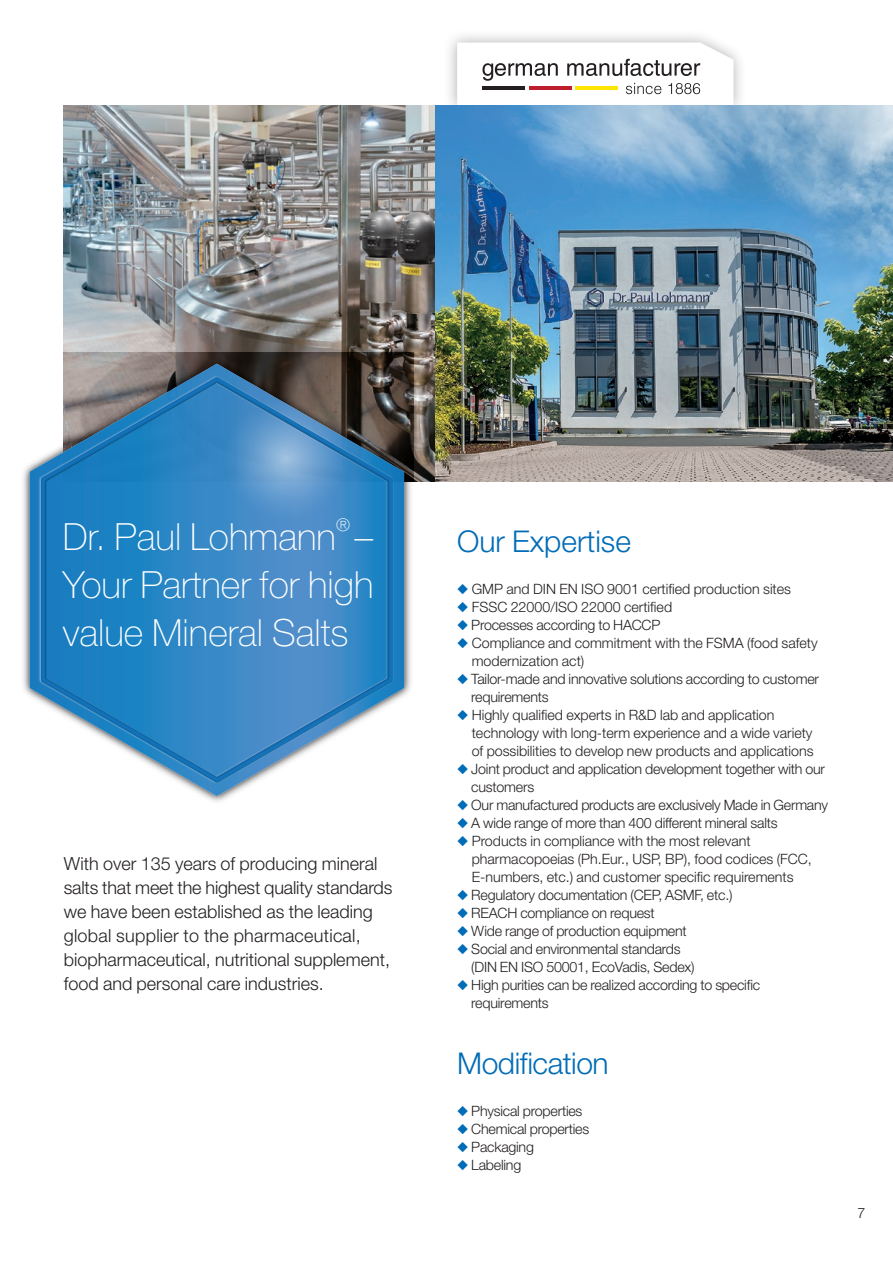
<style>
.page{position:relative;width:893px;height:1263px;background:#fff}
.page>*{position:absolute;margin:0;border:0;box-sizing:border-box;transform-origin:0 0}
.t1{font:100 37.5px/48px "Helvetica Neue LT Pro";color:#fff;text-align:justify}
.t2{font:300 30px "Helvetica Neue LT Pro";color:#006cb7}
.t3{font:300 18px/24px "Helvetica Neue LT Pro";color:#231f20}
.t4{font:100 17.55px "Helvetica Neue LT Pro";color:#fff}
.t5{font:300 14.25px/18px "Helvetica Neue LT Pro";letter-spacing:-.015em;color:#231f20}
.s1{color:#006cb7}
</style>
<div class="page">
<img style="left:64px;top:105px;width:372px;height:377px">
<img style="left:23px;top:352px;width:391px;height:450px">
<svg style="left:30px;top:364px;width:374px;height:432px"></svg>
<svg style="left:38px;top:374px;width:356px;height:411px"></svg>
<svg style="left:41px;top:377px;width:352px;height:406px;background:#4c8fc1"></svg>
<div style="left:443px;top:29px;width:304px;height:90px;background:#231f20;opacity:.35"></div>
<svg style="left:457px;top:43px;width:276px;height:62px"></svg>
<img style="left:436px;top:105px;width:457px;height:377px">
<h1 class="t1" style="left:63px;top:512px;width:275px">Dr. Paul Lohmann</h1>
<p class="t4" style="left:336px;top:514px;width:15px">®</p>
<h1 class="t1" style="left:63px;top:512px;width:312px;text-indent:292px">– Your Partner for high value Mineral Salts</h1>
<h2 class="t2" style="left:457px;top:523px;width:175px">Our Expertise</h2>
<p class="t5" style="left:457px;top:580px;width:335px"><span class="s1">◆</span> GMP and DIN EN ISO 9001 certified production sites</p>
<p class="t5" style="left:457px;top:598px;width:217px"><span class="s1">◆</span> FSSC 22000/ISO 22000 certified</p>
<p class="t5" style="left:457px;top:616px;width:205px"><span class="s1">◆</span> Processes according to HACCP</p>
<p class="t5" style="left:472px;top:634px;width:348px;text-indent:-15px"><span class="s1">◆</span> Compliance and commitment with the FSMA (food safety modernization act)</p>
<p class="t5" style="left:471px;top:670px;width:349px;text-indent:-14px"><span class="s1">◆</span> Tailor-made and innovative solutions according to customer requirements</p>
<p class="t5" style="left:472px;top:706px;width:343px;text-indent:-15px"><span class="s1">◆</span> Highly qualified experts in R&amp;D lab and application technology with long-term experience and a wide variety of possibilities to develop new products and applications</p>
<p class="t5" style="left:471px;top:760px;width:355px;text-indent:-14px"><span class="s1">◆</span> Joint product and application development together with our customers</p>
<p class="t5" style="left:457px;top:796px;width:372px"><span class="s1">◆</span> Our manufactured products are exclusively Made in Germany</p>
<p class="t5" style="left:457px;top:814px;width:322px"><span class="s1">◆</span> A wide range of more than 400 different mineral salts</p>
<p class="t5" style="left:472px;top:832px;width:342px;text-indent:-15px"><span class="s1">◆</span> Products in compliance with the most relevant pharmacopoeias (Ph.Eur., USP, BP), food codices (FCC,<br>E-numbers, etc.) and customer specific requirements</p>
<p class="t5" style="left:457px;top:886px;width:277px"><span class="s1">◆</span> Regulatory documentation (CEP, ASMF, etc.)</p>
<p class="t5" style="left:457px;top:904px;width:199px"><span class="s1">◆</span> REACH compliance on request</p>
<p class="t5" style="left:457px;top:922px;width:231px"><span class="s1">◆</span> Wide range of production equipment</p>
<p class="t5" style="left:471px;top:940px;width:225px;text-indent:-14px"><span class="s1">◆</span> Social and environmental standards (DIN EN ISO 50001, EcoVadis, Sedex)</p>
<p class="t5" style="left:471px;top:976px;width:290px;text-indent:-14px"><span class="s1">◆</span> High purities can be realized according to specific requirements</p>
<p class="t3" style="left:64px;top:851px;width:330px">With over 135 years of producing mineral salts that meet the highest quality standards we have been established as the leading global supplier to the pharmaceutical, biopharmaceutical, nutritional supplement, food and personal care industries.</p>
<h2 class="t2" style="left:457px;top:1045px;width:153px">Modification</h2>
<p class="t5" style="left:457px;top:1102px;width:127px"><span class="s1">◆</span> Physical properties</p>
<p class="t5" style="left:457px;top:1120px;width:134px"><span class="s1">◆</span> Chemical properties</p>
<p class="t5" style="left:457px;top:1138px;width:78px"><span class="s1">◆</span> Packaging</p>
<p class="t5" style="left:457px;top:1156px;width:66px"><span class="s1">◆</span> Labeling</p>
<p class="t5" style="left:857px;top:1204px;width:9px">7</p>
</div>
